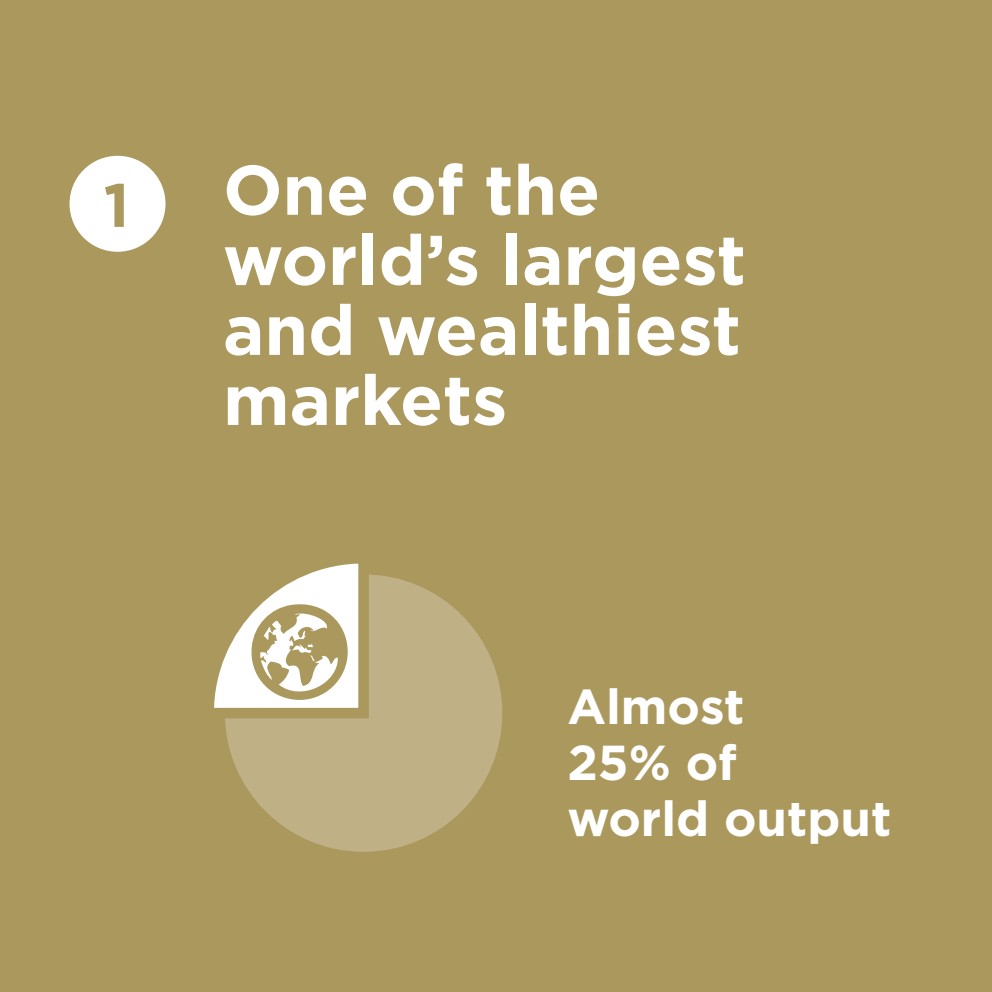
<style>
.page{position:relative;width:992px;height:992px;background:#fff}
.page>*{position:absolute;margin:0;border:0;box-sizing:border-box;transform-origin:0 0}
.t1{font:700 70px/70px "Gotham HTF";color:#fff}
.t2{font:700 61.25px "Gotham HTF";color:#aa985d}
.t3{font:700 49px/56px "Gotham HTF";color:#fff}
</style>
<div class="page">
<div style="left:0;top:0;width:991px;height:991px;background:#aa985d"></div>
<div style="left:69px;top:156px;width:96px;height:96px;background:#fff;border-radius:50%"></div>
<div style="left:225px;top:574px;width:277px;height:277px;background:#c0b085;border-radius:50%"></div>
<svg style="left:214px;top:563px;width:160px;height:156px"></svg>
<p class="t2" style="left:103px;top:181px;width:27px">1</p>
<p class="t1" style="left:223px;top:158px;width:524px">One of the world’s largest and wealthiest markets</p>
<p class="t3" style="left:567px;top:681px;width:325px">Almost<br>25% of<br>world output</p>
</div>
